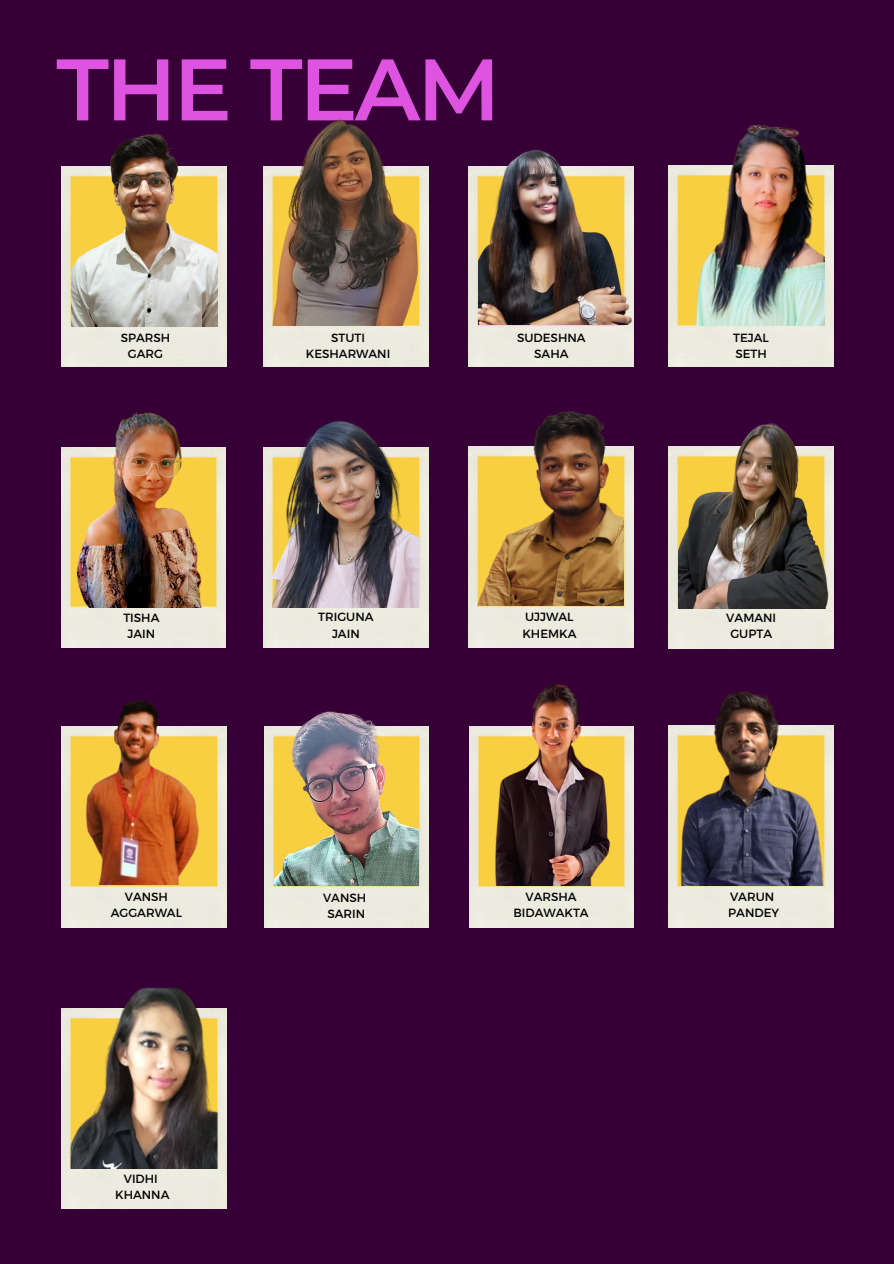
<style>
.page{position:relative;width:894px;height:1264px;background:#fff}
.page>*{position:absolute;margin:0;border:0;box-sizing:border-box;transform-origin:0 0}
.t1{font:600 87px "Montserrat";letter-spacing:-.035em;color:#df53e1}
.t2{font:12px/16px "Montserrat";color:#000;text-align:center}
.t3{font:11.85px/16px "Montserrat";color:#000;text-align:center}
</style>
<div class="page">
<div style="left:0;top:0;width:893px;height:1263px;background:#360037"></div>
<div style="left:263px;top:447px;width:165px;height:200px;background:#ebebde"></div>
<div style="left:468px;top:446px;width:165px;height:201px;background:#ebebde"></div>
<div style="left:668px;top:447px;width:165px;height:201px;background:#ebebde"></div>
<div style="left:668px;top:725px;width:165px;height:202px;background:#ebebdf"></div>
<div style="left:62px;top:1008px;width:164px;height:200px;background:#ebebdf"></div>
<div style="left:62px;top:166px;width:164px;height:201px;background:#ebebde"></div>
<div style="left:263px;top:166px;width:165px;height:201px;background:#ebebde"></div>
<div style="left:468px;top:166px;width:165px;height:200px;background:#ebebde"></div>
<div style="left:668px;top:166px;width:165px;height:200px;background:#ebebde"></div>
<img style="left:62px;top:726px;width:164px;height:201px">
<div style="left:264px;top:726px;width:164px;height:201px;background:#ebebde"></div>
<img style="left:469px;top:727px;width:164px;height:200px">
<div style="left:61px;top:447px;width:165px;height:200px;background:#ebebdf"></div>
<img style="left:65px;top:412px;width:159px;height:195px">
<img style="left:72px;top:134px;width:145px;height:192px">
<img style="left:270px;top:119px;width:151px;height:206px">
<img style="left:478px;top:149px;width:155px;height:175px">
<img style="left:676px;top:125px;width:147px;height:201px">
<img style="left:79px;top:700px;width:126px;height:184px">
<img style="left:274px;top:711px;width:144px;height:174px">
<img style="left:478px;top:684px;width:141px;height:201px">
<img style="left:671px;top:691px;width:159px;height:194px">
<img style="left:273px;top:421px;width:145px;height:186px">
<img style="left:475px;top:411px;width:148px;height:194px">
<img style="left:678px;top:423px;width:151px;height:185px">
<img style="left:65px;top:987px;width:154px;height:181px">
<h1 class="t1" style="left:56px;top:36px;width:445px">THE TEAM</h1>
<p class="t3" style="left:121px;top:329px;width:51px">SPARSH<br>GARG</p>
<p class="t3" style="left:306px;top:329px;width:86px">STUTI<br>KESHARWANI</p>
<p class="t3" style="left:517px;top:329px;width:70px">SUDESHNA<br>SAHA</p>
<p class="t3" style="left:733px;top:329px;width:37px;text-align:left">TEJAL<br>SETH</p>
<p class="t3" style="left:123px;top:609px;width:38px">TISHA<br>JAIN</p>
<p class="t3" style="left:318px;top:608px;width:57px">TRIGUNA<br>JAIN</p>
<p class="t3" style="left:522px;top:608px;width:56px;text-align:left">UJJWAL<br>KHEMKA</p>
<p class="t2" style="left:726px;top:609px;width:51px">VAMANI<br>GUPTA</p>
<p class="t3" style="left:111px;top:888px;width:73px">VANSH<br>AGGARWAL</p>
<p class="t3" style="left:323px;top:888px;width:45px">VANSH<br>SARIN</p>
<p class="t3" style="left:513px;top:888px;width:77px">VARSHA<br>BIDAWAKTA</p>
<p class="t3" style="left:115px;top:1169px;width:56px">VIDHI<br>KHANNA</p>
<p class="t2" style="left:728px;top:888px;width:52px;text-align:left">VARUN<br>PANDEY</p>
</div>
